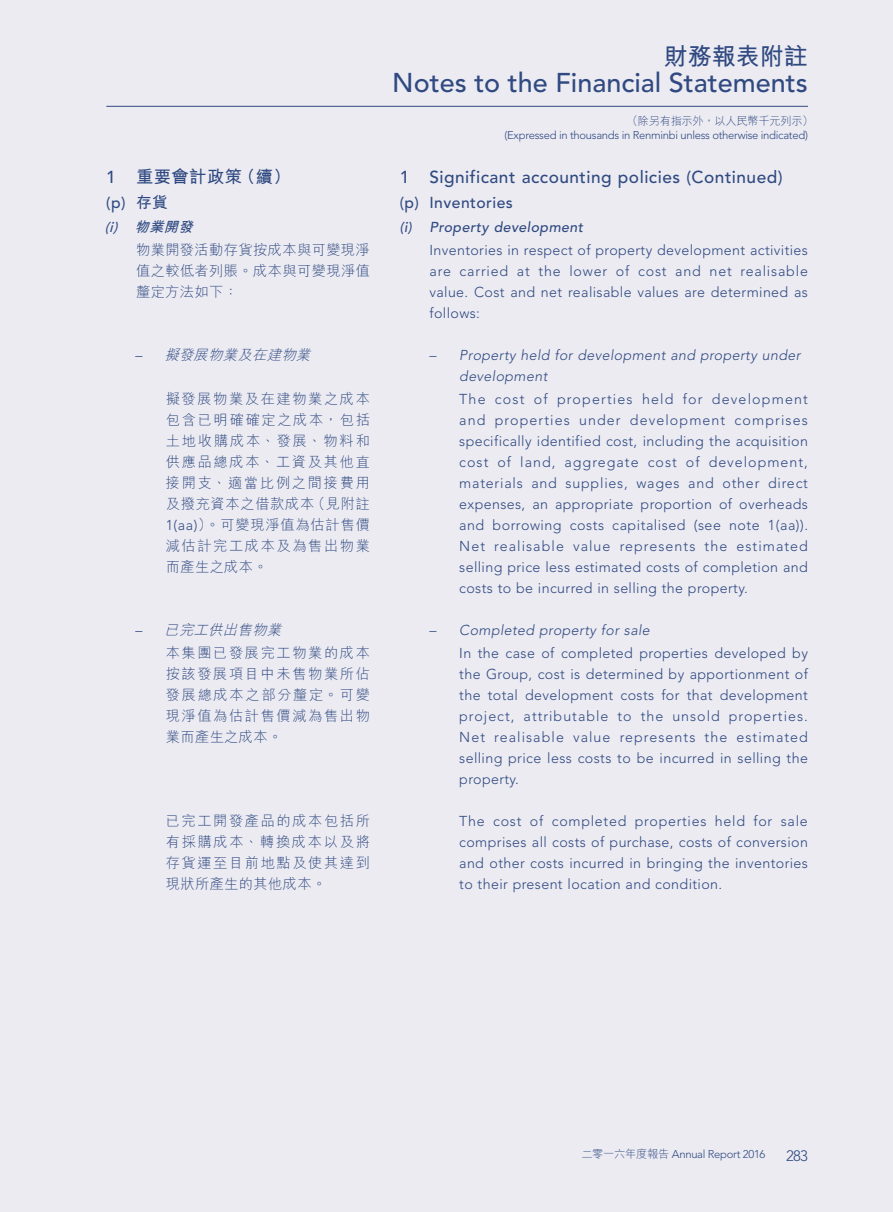
<style>
.page{position:relative;width:893px;height:1212px;background:#ecebf2}
.page>*{position:absolute;margin:0;border:0;box-sizing:border-box;transform-origin:0 0}
.t1{font:500 27px "Avenir LT Std";color:#304a81}
.t2{font:700 24px "M Hei HK";color:#304a81}
.t3{font:500 17.25px "Avenir LT Std";letter-spacing:.03em;color:#304a81}
.t4{font:700 17.25px "M Hei HK";letter-spacing:.03em;color:#304a81}
.t5{font:500 15.75px "Avenir LT Std";letter-spacing:.03em;color:#304a81}
.t6{font:300 15px "Avenir LT Std";color:#304a81}
.t7{font:300 14.25px/21px "Avenir LT Std";letter-spacing:.025em;color:#304a81;text-align:justify}
.t8{font:300 14.25px/21px "M Hei HK";letter-spacing:.11em;color:#304a81;text-align:justify}
.t9{font:italic 300 14.25px/21px "Avenir LT Std";letter-spacing:.025em;color:#304a81}
.t10{font:300 14.25px/23.1px "M Hei HK";letter-spacing:.025em;color:#304a81}
.t11{font:italic 500 14.25px "Avenir LT Std";letter-spacing:.03em;color:#304a81}
.t12{font:italic 300 14.25px "M Hei HK";color:#304a81}
.t13{font:300 11.25px "Avenir LT Std";letter-spacing:-.025em;color:#304a81}
.t14{font:300 11.25px "M Hei HK";letter-spacing:-.025em;color:#304a81}
.s1{font-family:"Avenir LT Std";font-weight:500}
.s2{font-family:"M Hei HK";font-weight:700}
.s3{font-family:"Avenir LT Std";font-weight:500;font-style:italic}
.s4{font-weight:700;font-style:italic}
.s5{font-family:"Avenir LT Std"}
.s6{font-family:"Avenir LT Std";font-style:italic}
.s7{font-style:italic}
.s8{font-style:normal}
.s9{font-family:"M Hei HK"}
</style>
<div class="page">
<hr style="left:106px;top:106px;width:702px;height:1px;background:#304a81">
<p class="t4" style="left:106px;top:164px;width:186px"><span class="s1">1</span> 重要會計政策（續）</p>
<p class="t5" style="left:106px;top:194px;width:63px">(p) <span class="s2">存貨</span></p>
<p class="t10" style="left:136px;top:214px;width:235px;text-indent:-31px"><span class="s3">(i)</span> <span class="s4">物業開發<br></span>物業開發活動存貨按成本與可變現淨</p>
<p class="t10" style="left:136px;top:259px;width:235px;line-height:21px">值之較低者列賬。成本與可變現淨值釐定方法如下：</p>
<p class="t12" style="left:135px;top:344px;width:182px"><span class="s5">–</span> 擬發展物業及在建物業</p>
<p class="t8" style="left:166px;top:387px;width:206px">擬發展物業及在建物業之成本包含已明確確定之成本，包括土地收購成本、發展、物料和供應品總成本、工資及其他直接開支、適當比例之間接費用及撥充資本之借款成本（見附註<span class="s5">1(aa)</span>）。可變現淨值為估計售價減估計完工成本及為售出物業而產生之成本。</p>
<p class="t8" style="left:166px;top:617px;width:206px;line-height:23.1px;text-indent:-31px"><span class="s6">–</span> <span class="s7">已完工供出售物業<br></span>本集團已發展完工物業的成本</p>
<p class="t8" style="left:166px;top:663px;width:206px">按該發展項目中未售物業所佔發展總成本之部分釐定。可變現淨值為估計售價減為售出物業而產生之成本。</p>
<p class="t8" style="left:166px;top:810px;width:206px">已完工開發產品的成本包括所有採購成本、轉換成本以及將存貨運至目前地點及使其達到現狀所產生的其他成本。</p>
<h2 class="t2" style="left:664px;top:39px;width:145px">財務報表附註</h2>
<h1 class="t1" style="left:392px;top:67px;width:417px">Notes to the Financial Statements</h1>
<p class="t14" style="left:627px;top:113px;width:188px">（除另有指示外，以人民幣千元列示）</p>
<p class="t13" style="left:505px;top:129px;width:305px">(Expressed in thousands in Renminbi unless otherwise indicated)</p>
<p class="t3" style="left:400px;top:167px;width:384px">1 Significant accounting policies (Continued)</p>
<p class="t5" style="left:400px;top:194px;width:115px">(p) Inventories</p>
<p class="t11" style="left:400px;top:218px;width:185px">(i) Property development</p>
<p class="t7" style="left:429px;top:239px;width:380px">Inventories in respect of property development activities are carried at the lower of cost and net realisable value. Cost and net realisable values are determined as follows:</p>
<p class="t9" style="left:459px;top:344px;width:343px;text-indent:-30px"><span class="s8">–</span> Property held for development and property under development</p>
<p class="t7" style="left:459px;top:388px;width:350px">The cost of properties held for development and properties under development comprises specifically identified cost, including the acquisition cost of land, aggregate cost of development, materials and supplies, wages and other direct expenses, an appropriate proportion of overheads and borrowing costs capitalised (see note 1(aa)).<br>Net realisable value represents the estimated selling price less estimated costs of completion and costs to be incurred in selling the property.</p>
<p class="t7" style="left:459px;top:618px;width:350px;line-height:23.1px;text-indent:-30px">– <span class="s7">Completed property for sale<br></span>In the case of completed properties developed by</p>
<p class="t7" style="left:459px;top:664px;width:350px">the Group, cost is determined by apportionment of the total development costs for that development project, attributable to the unsold properties.<br>Net realisable value represents the estimated selling price less costs to be incurred in selling the property.</p>
<p class="t7" style="left:459px;top:811px;width:350px">The cost of completed properties held for sale comprises all costs of purchase, costs of conversion and other costs incurred in bringing the inventories to their present location and condition.</p>
<p class="t13" style="left:581px;top:1148px;width:186px"><span class="s9">二零一六年度報告</span> Annual Report 2016</p>
<p class="t6" style="left:786px;top:1147px;width:23px">283</p>
</div>
